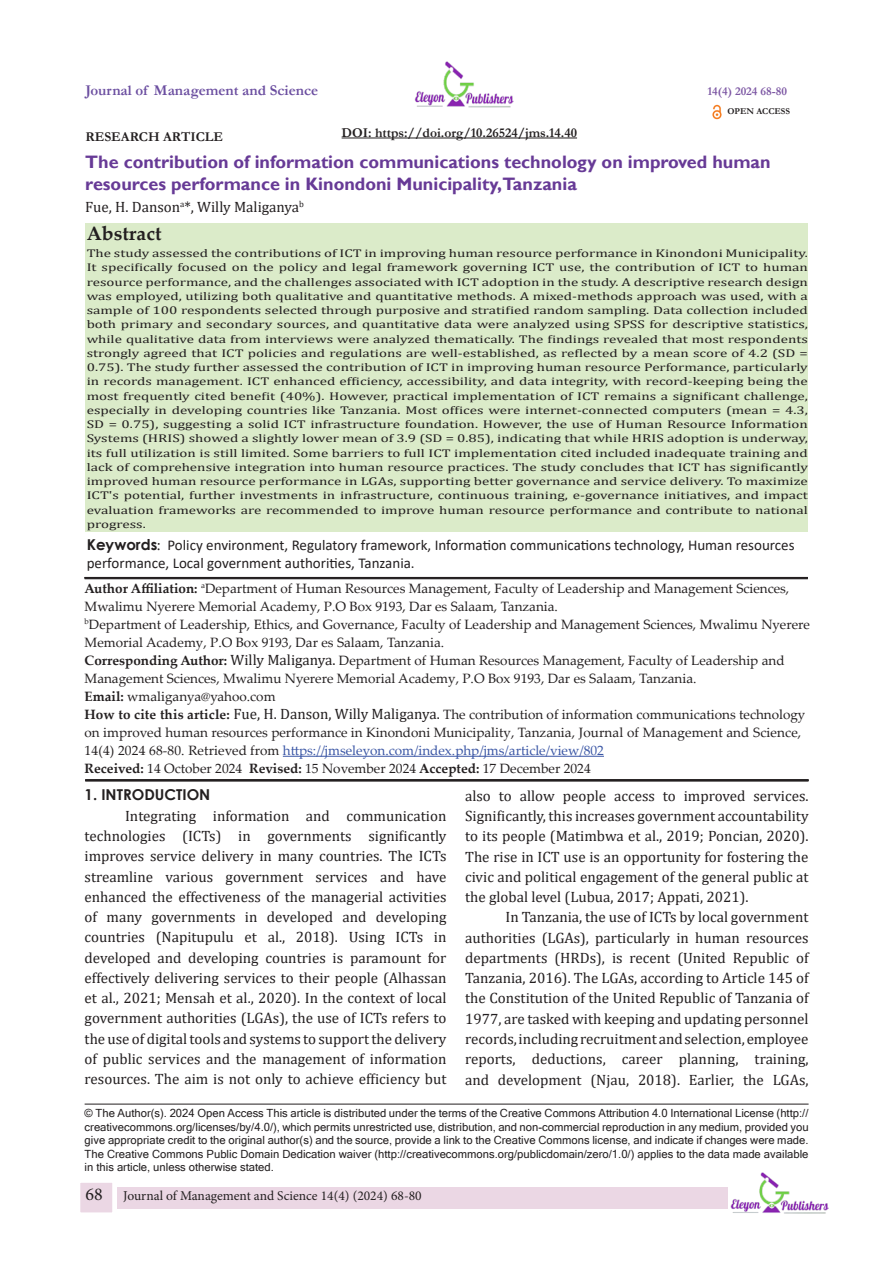
<style>
.page{position:relative;width:894px;height:1263px;background:#fff}
.page>*{position:absolute;margin:0;border:0;box-sizing:border-box;transform-origin:0 0}
.t1{font:700 19.5px "Palatino Linotype";color:#231f20}
.t2{font:700 18px/21.6px "Gill Sans";color:#673a96}
.t3{font:15px/20.2px "Cambria";color:#231f20;text-align:justify}
.t4{font:15px/18px "Calibri";color:#231f20}
.t5{font:700 15px "Garamond";color:#6b4ea0}
.t6{font:700 15px "Century Gothic";color:#231f20}
.t7{font:13.5px/18px "Palatino Linotype";color:#231f20}
.t8{font:700 13.5px "Garamond";color:#231f20}
.t9{font:13.5px "Minion Pro";color:#231f20}
.t10{font:700 12px "Garamond";color:#7d58a4}
.t11{font:11.25px/14.2px "Cambria";color:#231f20;text-align:justify;scale:1.33 1}
.t12{font:11.25px/13.5px "Microsoft Sans Serif";color:#231f20;text-align:justify}
.t13{font:700 9px "Garamond";color:#231f20}
.s1{font-family:"Century Gothic";font-weight:700}
.s2{font-family:"Gill Sans"}
.s3{font-weight:700}
.s4{font-family:"Cambria";font-size:15px}
.s5{color:#3a56a5}
.s6{font-size:18px}
</style>
<div class="page">
<div style="left:117px;top:1186px;width:610px;height:22px;background:#ebd7e4"></div>
<div style="left:76px;top:1178px;width:41px;height:38px;background:#ebd7e4;border:4px solid #fff"></div>
<img style="left:713px;top:1172px;width:116px;height:42px">
<img style="left:414px;top:62px;width:100px;height:46px">
<img style="left:712px;top:104px;width:10px;height:16px">
<hr style="left:85px;top:577px;width:722px;height:1px;background:#231f20">
<hr style="left:85px;top:578px;width:722px;height:1px;background:#231f20">
<hr style="left:283px;top:756px;width:320px;height:1px;background:#3a56a5">
<div style="left:86px;top:223px;width:721px;height:309px;background:#dbebc9"></div>
<hr style="left:85px;top:779px;width:723px;height:1px;background:#231f20">
<hr style="left:85px;top:780px;width:723px;height:1px;background:#231f20">
<hr style="left:85px;top:781px;width:723px;height:1px;background:#231f20">
<hr style="left:85px;top:1103px;width:723px;height:1px;background:#231f20">
<hr style="left:341px;top:138px;width:236px;height:1px;background:#231f20">
<p class="t5" style="left:85px;top:80px;width:234px">Journal of Management and Science</p>
<p class="t8" style="left:85px;top:128px;width:139px">RESEARCH ARTICLE</p>
<p class="t8" style="left:341px;top:123px;width:237px">DOI: https://doi.org/10.26524/jms.14.40</p>
<p class="t10" style="left:707px;top:83px;width:81px">14(4) 2024 68-80</p>
<p class="t13" style="left:727px;top:105px;width:64px">OPEN ACCESS</p>
<p class="t2" style="left:85px;top:151px;width:686px">The contribution of information communications technology on improved human resources performance in Kinondoni Municipality,Tanzania</p>
<p class="t3" style="left:85px;top:197px;width:220px">Fue, H. Danson<sup>a</sup>*, Willy Maliganya<sup>b</sup></p>
<p class="t1" style="left:87px;top:219px;width:76px">Abstract</p>
<p class="t11" style="left:87px;top:246px;width:543px">The study assessed the contributions of ICT in improving human resource performance in Kinondoni Municipality.<br>It specifically focused on the policy and legal framework governing ICT use, the contribution of ICT to human resource performance, and the challenges associated with ICT adoption in the study. A descriptive research design was employed, utilizing both qualitative and quantitative methods. A mixed-methods approach was used, with a sample of 100 respondents selected through purposive and stratified random sampling. Data collection included both primary and secondary sources, and quantitative data were analyzed using SPSS for descriptive statistics, while qualitative data from interviews were analyzed thematically. The findings revealed that most respondents strongly agreed that ICT policies and regulations are well-established, as reflected by a mean score of 4.2 (SD = 0.75). The study further assessed the contribution of ICT in improving human resource Performance, particularly in records management. ICT enhanced efficiency, accessibility, and data integrity, with record-keeping being the most frequently cited benefit (40%). However, practical implementation of ICT remains a significant challenge, especially in developing countries like Tanzania. Most offices were internet-connected computers (mean = 4.3, SD = 0.75), suggesting a solid ICT infrastructure foundation. However, the use of Human Resource Information Systems (HRIS) showed a slightly lower mean of 3.9 (SD = 0.85), indicating that while HRIS adoption is underway, its full utilization is still limited. Some barriers to full ICT implementation cited included inadequate training and lack of comprehensive integration into human resource practices. The study concludes that ICT has significantly improved human resource performance in LGAs, supporting better governance and service delivery. To maximize ICT's potential, further investments in infrastructure, continuous training, e-governance initiatives, and impact evaluation frameworks are recommended to improve human resource performance and contribute to national progress.</p>
<p class="t4" style="left:87px;top:536px;width:709px"><span class="s1">Keywords</span><span class="s2">:</span> Policy environment, Regulatory framework, Information communications technology, Human resources performance, Local government authorities, Tanzania.</p>
<p class="t7" style="left:85px;top:578px;width:706px"><span class="s3">Author Affiliation:</span> <sup>a</sup>Department of Human Resources Management, Faculty of Leadership and Management Sciences,<br>Mwalimu Nyerere Memorial Academy, P.O Box 9193, Dar es Salaam, Tanzania.</p>
<p class="t7" style="left:85px;top:614px;width:726px"><sup>b</sup>Department of Leadership, Ethics, and Governance, Faculty of Leadership and Management Sciences, Mwalimu Nyerere<br>Memorial Academy, P.O Box 9193, Dar es Salaam, Tanzania.</p>
<p class="t7" style="left:85px;top:650px;width:701px"><span class="s3">Corresponding Author:</span> <span class="s4">Willy Maliganya.</span> Department of Human Resources Management, Faculty of Leadership and<br>Management Sciences, Mwalimu Nyerere Memorial Academy, P.O Box 9193, Dar es Salaam, Tanzania.</p>
<p class="t7" style="left:85px;top:686px;width:192px"><span class="s3">Email:</span> wmaliganya@yahoo.com</p>
<p class="t7" style="left:85px;top:704px;width:722px"><span class="s3">How to cite this article:</span> <span class="s4">Fue, H. Danson, Willy Maliganya.</span> The contribution of information communications technology on improved human resources performance in Kinondoni Municipality, Tanzania, Journal of Management and Science,<br>14(4) 2024 68-80. Retrieved from <span class="s5">https://jmseleyon.com/index.php/jms/article/view/802</span></p>
<p class="t7" style="left:85px;top:758px;width:507px"><span class="s3">Received:</span> 14 October 2024 <span class="s3">Revised:</span> 15 November 2024 <span class="s3">Accepted:</span> 17 December 2024</p>
<p class="t6" style="left:85px;top:783px;width:127px">1. INTRODUCTION</p>
<p class="t3" style="left:85px;top:805px;width:363px;text-indent:41px">Integrating information and communication technologies (ICTs) in governments significantly improves service delivery in many countries. The ICTs streamline various government services and have enhanced the effectiveness of the managerial activities of many governments in developed and developing countries (Napitupulu et al., 2018). Using ICTs in developed and developing countries is paramount for effectively delivering services to their people (Alhassan et al., 2021; Mensah et al., 2020). In the context of local government authorities (LGAs), the use of ICTs refers to the use of digital tools and systems to support the delivery of public services and the management of information resources. The aim is not only to achieve efficiency but</p>
<p class="t3" style="left:465px;top:785px;width:345px">also to allow people access to improved services.<br>Significantly, this increases government accountability to its people (Matimbwa et al., 2019; Poncian, 2020).<br>The rise in ICT use is an opportunity for fostering the civic and political engagement of the general public at the global level (Lubua, 2017; Appati, 2021).</p>
<p class="t3" style="left:465px;top:907px;width:345px;text-indent:40px">In Tanzania, the use of ICTs by local government authorities (LGAs), particularly in human resources departments (HRDs), is recent (United Republic of Tanzania, 2016). The LGAs, according to Article 145 of the Constitution of the United Republic of Tanzania of 1977, are tasked with keeping and updating personnel records, including recruitment and selection, employee reports, deductions, career planning, training, and development (Njau, 2018). Earlier, the LGAs,</p>
<p class="t12" style="left:85px;top:1106px;width:725px">© The Author(s). 2024 Open Access This article is distributed under the terms of the Creative Commons Attribution 4.0 International License (http:// creativecommons.org/licenses/by/4.0/), which permits unrestricted use, distribution, and non-commercial reproduction in any medium, provided you give appropriate credit to the original author(s) and the source, provide a link to the Creative Commons license, and indicate if changes were made.<br>The Creative Commons Public Domain Dedication waiver (http://creativecommons.org/publicdomain/zero/1.0/) applies to the data made available in this article, unless otherwise stated.</p>
<p class="t9" style="left:85px;top:1186px;width:338px"><span class="s6">68</span> Journal of Management and Science 14(4) (2024) 68-80</p>
</div>
